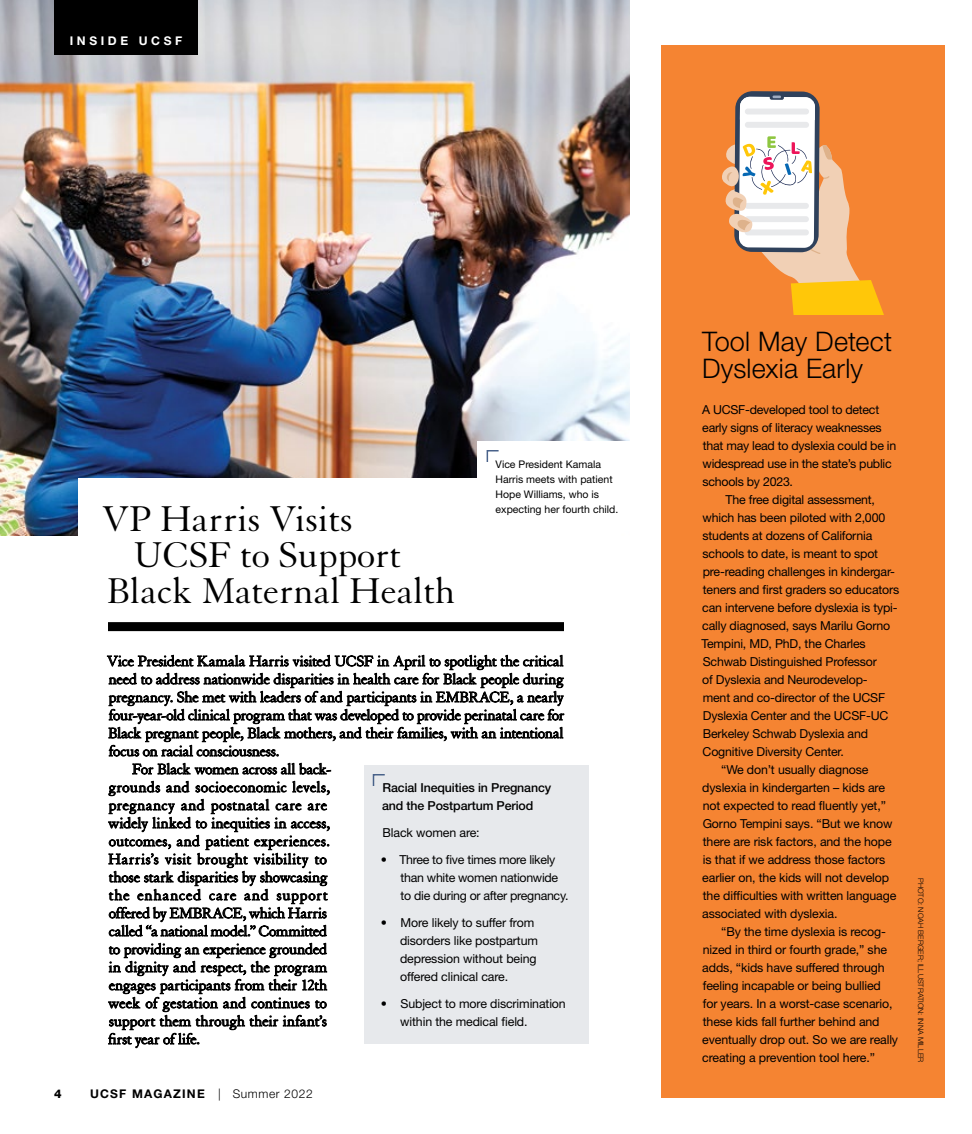
<style>
.page{position:relative;width:972px;height:1134px;background:#fff}
.page>*{position:absolute;margin:0;border:0;box-sizing:border-box;transform-origin:0 0}
.t1{font:39px "Granjon LT Std";color:#000}
.t2{font:300 27px/27px "Helvetica Neue LT Std";letter-spacing:.005em;color:#000}
.t3{font:15.9px "Granjon LT Std";letter-spacing:-.01em;color:#000}
.t4{font:15.9px "Granjon LT Std";letter-spacing:.015em;color:#000}
.t5{font:15.9px "Granjon LT Std";letter-spacing:.01em;color:#000}
.t6{font:15.9px "Granjon LT Std";letter-spacing:.025em;color:#000}
.t7{font:15.9px "Granjon LT Std";letter-spacing:.05em;color:#000}
.t8{font:12.3px/18px "Helvetica Neue LT Std";letter-spacing:-.015em;color:#000}
.t9{font:500 12.3px/18px "Helvetica Neue LT Std";letter-spacing:-.01em;color:#000}
.t10{font:700 12px "Helvetica Neue LT Std";letter-spacing:.1em;color:#000}
.t11{font:700 12px "Helvetica Neue LT Std";letter-spacing:.3em;color:#fff}
.t12{font:800 12px "Helvetica Neue LT Std";color:#000}
.t13{font:10.5px/15px "Helvetica Neue LT Std";color:#000}
.t14{font:300 7.5px "Helvetica Neue LT Std";color:#000}
.s1{font-weight:300}
</style>
<div class="page">
<div style="left:662px;top:45px;width:283px;height:1053px;background:#f58432"></div>
<img style="left:0;top:0;width:630px;height:535px">
<div style="left:78px;top:478px;width:542px;height:374px;background:#fff"></div>
<div style="left:478px;top:441px;width:161px;height:90px;background:#fff"></div>
<div style="left:108px;top:622px;width:456px;height:9px;background:#000"></div>
<svg style="left:486px;top:450px;width:13px;height:12px"></svg>
<div style="left:364px;top:765px;width:225px;height:279px;background:#e7e9ec"></div>
<svg style="left:372px;top:774px;width:13px;height:12px"></svg>
<svg style="left:722px;top:91px;width:162px;height:224px"></svg>
<div style="left:54px;top:0;width:144px;height:54px;background:#000"></div>
<p class="t11" style="left:70px;top:33px;width:114px">INSIDE UCSF</p>
<h3 class="t1" style="left:102px;top:498px;width:253px">VP Harris Visits</h3>
<h3 class="t1" style="left:134px;top:534px;width:269px">UCSF to Support</h3>
<h3 class="t1" style="left:106px;top:570px;width:350px">Black Maternal Health</h3>
<p class="t13" style="left:496px;top:457px;width:124px">Vice President Kamala<br>Harris meets with patient<br>Hope Williams, who is expecting her fourth child.</p>
<p class="t3" style="left:107px;top:653px;width:458px">Vice President Kamala Harris visited UCSF in April to spotlight the critical</p>
<p class="t3" style="left:109px;top:671px;width:457px">need to address nationwide disparities in health care for Black people during</p>
<p class="t3" style="left:108px;top:689px;width:457px">pregnancy. She met with leaders of and participants in EMBRACE, a nearly</p>
<p class="t3" style="left:109px;top:707px;width:457px">four-year-old clinical program that was developed to provide perinatal care for</p>
<p class="t3" style="left:108px;top:725px;width:457px">Black pregnant people, Black mothers, and their families, with an intentional</p>
<p class="t3" style="left:109px;top:743px;width:172px">focus on racial consciousness.</p>
<p class="t3" style="left:132px;top:761px;width:201px">For Black women across all back-</p>
<p class="t4" style="left:108px;top:779px;width:223px">grounds and socioeconomic levels,</p>
<p class="t6" style="left:108px;top:797px;width:220px">pregnancy and postnatal care are</p>
<p class="t3" style="left:108px;top:815px;width:223px">widely linked to inequities in access,</p>
<p class="t5" style="left:109px;top:833px;width:223px">outcomes, and patient experiences.</p>
<p class="t4" style="left:108px;top:851px;width:220px">Harris’s visit brought visibility to</p>
<p class="t3" style="left:109px;top:869px;width:220px">those stark disparities by showcasing</p>
<p class="t7" style="left:109px;top:887px;width:220px">the enhanced care and support</p>
<p class="t3" style="left:109px;top:905px;width:220px">offered by EMBRACE, which Harris</p>
<p class="t3" style="left:109px;top:923px;width:220px">called “a national model.” Committed</p>
<p class="t3" style="left:109px;top:941px;width:220px">to providing an experience grounded</p>
<p class="t3" style="left:109px;top:959px;width:220px">in dignity and respect, the program</p>
<p class="t3" style="left:109px;top:976px;width:220px">engages participants from their 12th</p>
<p class="t3" style="left:108px;top:994px;width:220px">week of gestation and continues to</p>
<p class="t3" style="left:109px;top:1012px;width:220px">support them through their infant’s</p>
<p class="t3" style="left:108px;top:1030px;width:93px">first year of life.</p>
<p class="t9" style="left:382px;top:778px;width:171px">Racial Inequities in Pregnancy and the Postpartum Period</p>
<p class="t8" style="left:383px;top:823px;width:99px">Black women are:</p>
<p class="t8" style="left:401px;top:850px;width:169px;text-indent:-20px">• Three to five times more likely than white women nationwide to die during or after pregnancy.</p>
<p class="t8" style="left:400px;top:913px;width:140px;text-indent:-19px">• More likely to suffer from disorders like postpartum depression without being offered clinical care.</p>
<p class="t8" style="left:400px;top:994px;width:167px;text-indent:-20px">• Subject to more discrimination within the medical field.</p>
<p class="t12" style="left:54px;top:1087px;width:9px">4</p>
<p class="t10" style="left:90px;top:1086px;width:224px">UCSF MAGAZINE <span class="s1">| Summer 2022</span></p>
<h4 class="t2" style="left:702px;top:327px;width:192px">Tool May Detect<br>Dyslexia Early</h4>
<p class="t8" style="left:702px;top:400px;width:196px">A UCSF-developed tool to detect early signs of literacy weaknesses that may lead to dyslexia could be in widespread use in the state’s public schools by 2023.</p>
<p class="t8" style="left:702px;top:490px;width:199px;text-indent:24px">The free digital assessment, which has been piloted with 2,000 students at dozens of California schools to date, is meant to spot pre-reading challenges in kindergar&shy;teners and first graders so educators can intervene before dyslexia is typi&shy;cally diagnosed, says Marilu Gorno<br>Tempini, MD, PhD, the Charles<br>Schwab Distinguished Professor<br>of Dyslexia and Neurodevelop-<br>ment and co-director of the UCSF<br>Dyslexia Center and the UCSF-UC<br>Berkeley Schwab Dyslexia and<br>Cognitive Diversity Center.</p>
<p class="t8" style="left:702px;top:760px;width:196px;text-indent:19px">“We don’t usually diagnose dyslexia in kindergarten – kids are not expected to read fluently yet,” Gorno Tempini says. “But we know there are risk factors, and the hope is that if we address those factors earlier on, the kids will not develop the difficulties with written language associated with dyslexia.</p>
<p class="t8" style="left:702px;top:922px;width:197px;text-indent:19px">“By the time dyslexia is recog&shy;nized in third or fourth grade,” she adds, “kids have suffered through feeling incapable or being bullied<br>for years. In a worst-case scenario, these kids fall further behind and eventually drop out. So we are really creating a prevention tool here.”</p>
<p class="t14" style="left:925px;top:878px;width:186px;rotate:90deg">PHOTO: NOAH BERGER; ILLUSTRATION: INNA MILLER</p>
</div>
